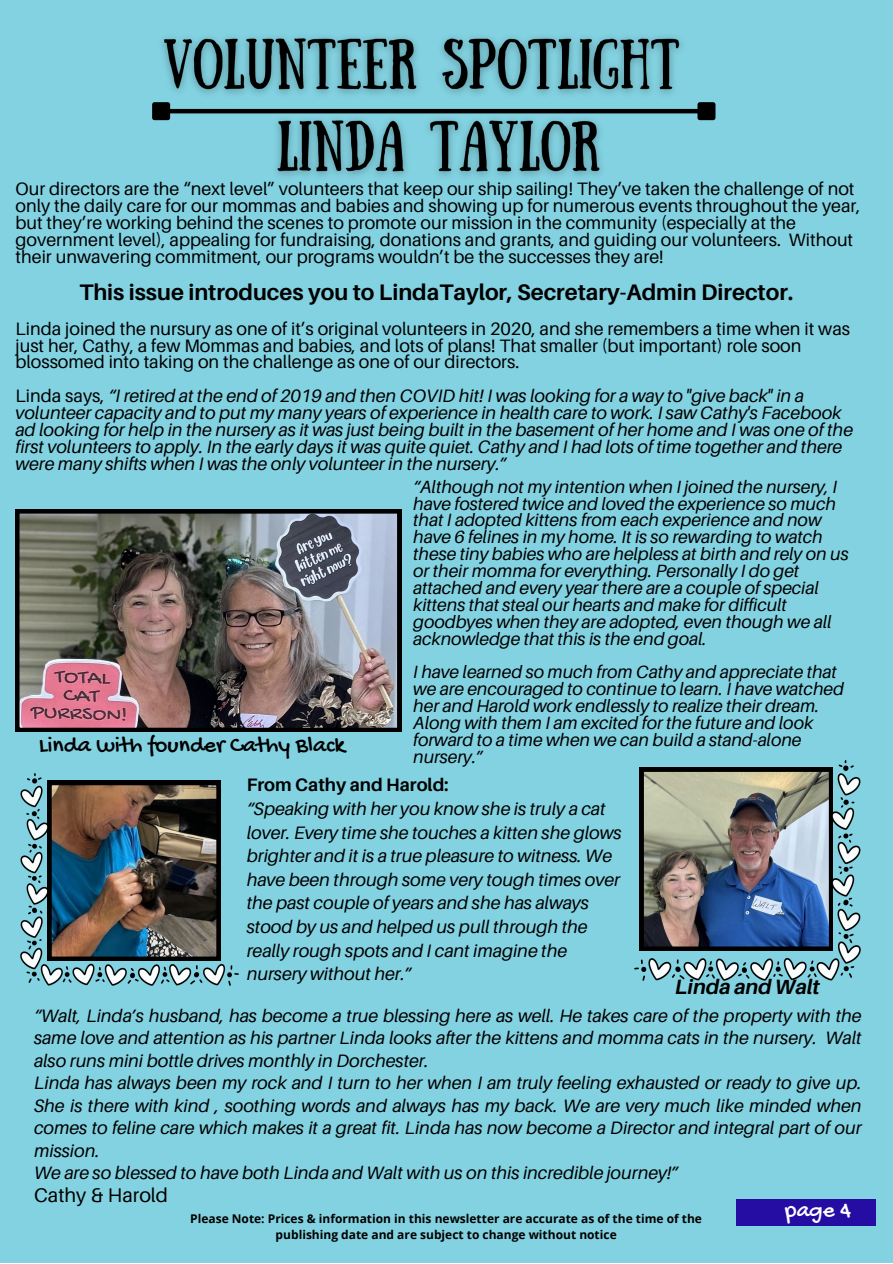
<style>
.page{position:relative;width:893px;height:1264px;background:#fff}
.page>*{position:absolute;margin:0;border:0;box-sizing:border-box;transform-origin:0 0}
.t1{font:23.7px "Gochi Hand";color:#000}
.t2{font:23.1px "Gochi Hand";color:#fff}
.t3{font:700 22.5px "Aileron";color:#000}
.t4{font:italic 700 20.7px "Aileron";color:#000}
.t5{font:19.8px "Aileron";color:#000}
.t6{font:italic 18px/23.5px "Aileron";color:#000;text-align:justify}
.t7{font:18px/16.8px "Aileron";color:#000}
.t8{font:700 18px "Aileron";color:#000}
.t9{font:italic 17.7px/16.8px "Aileron";color:#000}
.t10{font:700 12px/16px "Open Sans";color:#000;text-align:center}
.s1{font-style:normal}
</style>
<div class="page">
<div style="left:0;top:0;width:892px;height:1262px;background:#83d2e1"></div>
<div style="left:756px;top:1199px;width:119px;height:26px;background:#250ca2"></div>
<div style="left:736px;top:1199px;width:20px;height:26px;background:#250ca2"></div>
<hr style="left:169px;top:109px;width:529px;height:4px;background:#000">
<div style="left:154px;top:104px;width:14px;height:14px;background:#000"></div>
<div style="left:152px;top:102px;width:18px;height:18px;border:4px solid #000"></div>
<div style="left:699px;top:104px;width:14px;height:14px;background:#000"></div>
<div style="left:697px;top:102px;width:18px;height:18px;border:4px solid #000"></div>
<img style="left:15px;top:509px;width:386px;height:222px">
<img style="left:20px;top:773px;width:218px;height:212px">
<img style="left:634px;top:760px;width:226px;height:220px">
<img style="left:152px;top:37px;width:564px;height:67px">
<img style="left:264px;top:108px;width:350px;height:69px">
<p class="t7" style="left:16px;top:180px;width:846px">Our directors are the “next level” volunteers that keep our ship sailing! They’ve taken the challenge of not only the daily care for our mommas and babies and showing up for numerous events throughout the year, but they’re working behind the scenes to promote our mission in the community (especially at the government level), appealing for fundraising, donations and grants, and guiding our volunteers. Without their unwavering commitment, our programs wouldn’t be the successes they are!</p>
<p class="t3" style="left:79px;top:278px;width:715px">This issue introduces you to LindaTaylor, Secretary-Admin Director.</p>
<p class="t7" style="left:16px;top:320px;width:836px">Linda joined the nursury as one of it’s original volunteers in 2020, and she remembers a time when it was just her, Cathy, a few Mommas and babies, and lots of plans! That smaller (but important) role soon blossomed into taking on the challenge as one of our directors.</p>
<p class="t6" style="left:16px;top:387px;width:839px;line-height:16.8px;text-align:left"><span class="s1">Linda says,</span> “I retired at the end of 2019 and then COVID hit! I was looking for a way to "give back" in a volunteer capacity and to put my many years of experience in health care to work. I saw Cathy's Facebook ad looking for help in the nursery as it was just being built in the basement of her home and I was one of the first volunteers to apply. In the early days it was quite quiet. Cathy and I had lots of time together and there were many shifts when I was the only volunteer in the nursery.”</p>
<p class="t1" style="left:39px;top:733px;width:307px">Linda with founder Cathy Black</p>
<p class="t9" style="left:413px;top:478px;width:437px">“Although not my intention when I joined the nursery, I have fostered twice and loved the experience so much that I adopted kittens from each experience and now have 6 felines in my home. It is so rewarding to watch these tiny babies who are helpless at birth and rely on us or their momma for everything. Personally I do get attached and every year there are a couple of special kittens that steal our hearts and make for difficult goodbyes when they are adopted, even though we all acknowledge that this is the end goal.</p>
<p class="t9" style="left:413px;top:663px;width:432px">I have learned so much from Cathy and appreciate that we are encouraged to continue to learn. I have watched her and Harold work endlessly to realize their dream.<br>Along with them I am excited for the future and look forward to a time when we can build a stand-alone nursery.”</p>
<p class="t8" style="left:247px;top:774px;width:203px">From Cathy and Harold:</p>
<p class="t6" style="left:247px;top:796px;width:376px;text-align:left">“Speaking with her you know she is truly a cat lover. Every time she touches a kitten she glows brighter and it is a true pleasure to witness. We have been through some very tough times over the past couple of years and she has always stood by us and helped us pull through the really rough spots and I cant imagine the nursery without her.”</p>
<p class="t4" style="left:675px;top:974px;width:146px">Linda and Walt</p>
<p class="t6" style="left:34px;top:1003px;width:829px;line-height:22.5px">“Walt, Linda’s husband, has become a true blessing here as well. He takes care of the property with the same love and attention as his partner Linda looks after the kittens and momma cats in the nursery. Walt also runs mini bottle drives monthly in Dorchester.</p>
<p class="t6" style="left:34px;top:1071px;width:829px;line-height:22.5px">Linda has always been my rock and I turn to her when I am truly feeling exhausted or ready to give up.<br>She is there with kind , soothing words and always has my back. We are very much like minded when comes to feline care which makes it a great fit. Linda has now become a Director and integral part of our mission.</p>
<p class="t6" style="left:34px;top:1160px;width:646px">We are so blessed to have both Linda and Walt with us on this incredible journey!”</p>
<p class="t5" style="left:34px;top:1182px;width:135px">Cathy &amp; Harold</p>
<p class="t10" style="left:190px;top:1210px;width:513px">Please Note: Prices &amp; information in this newsletter are accurate as of the time of the publishing date and are subject to change without notice</p>
<p class="t2" style="left:785px;top:1198px;width:67px">page 4</p>
</div>
